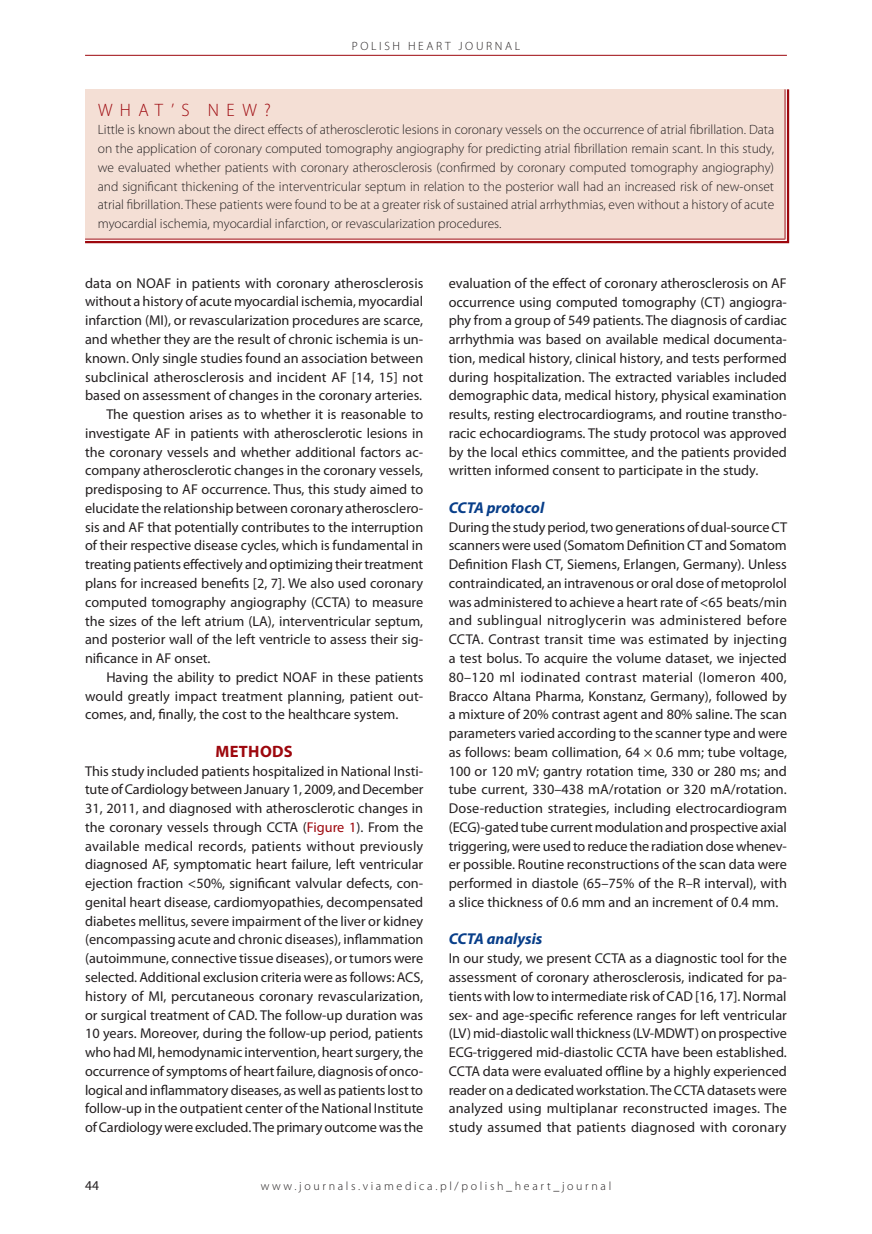
<style>
.page{position:relative;width:872px;height:1234px;background:#fff}
.page>*{position:absolute;margin:0;border:0;box-sizing:border-box;transform-origin:0 0}
.t1{font:300 18px "Myriad Pro";letter-spacing:.42em;color:#9d070d}
.t2{font:700 16.5px "Myriad Pro";letter-spacing:.02em;color:#9d070d}
.t3{font:italic 700 15.75px "Myriad Pro";color:#083e89}
.t4{font:14.25px/18.8px "Myriad Pro";color:#231f20;text-align:justify}
.t5{font:300 13.5px/18.8px "Myriad Pro";color:#231f20;text-align:justify}
.t6{font:13.5px "Myriad Pro";color:#231f20}
.t7{font:300 12px "Myriad Pro";letter-spacing:.22em;color:#231f20}
.s1{color:#9d070d}
</style>
<div class="page">
<hr style="left:85px;top:55px;width:702px;height:1px;background:#9d070d">
<div style="left:85px;top:89px;width:702px;height:152px;background:#f4dfd5"></div>
<svg style="left:785px;top:89px;width:2px;height:150px"></svg>
<hr style="left:85px;top:239px;width:704px;height:4px;background:#fff">
<hr style="left:784px;top:89px;width:1px;height:150px;background:#9d070d">
<hr style="left:787px;top:89px;width:2px;height:152px;background:#9d070d">
<hr style="left:85px;top:239px;width:700px;height:1px;background:#9d070d">
<hr style="left:85px;top:241px;width:704px;height:2px;background:#9d070d">
<p class="t7" style="left:352px;top:39px;width:170px">POLISH HEART JOURNAL</p>
<p class="t1" style="left:98px;top:100px;width:174px">WHAT’S NEW?</p>
<p class="t5" style="left:98px;top:121px;width:678px">Little is known about the direct effects of atherosclerotic lesions in coronary vessels on the occurrence of atrial fibrillation. Data on the application of coronary computed tomography angiography for predicting atrial fibrillation remain scant. In this study, we evaluated whether patients with coronary atherosclerosis (confirmed by coronary computed tomography angiography) and significant thickening of the interventricular septum in relation to the posterior wall had an increased risk of new-onset atrial fibrillation. These patients were found to be at a greater risk of sustained atrial arrhythmias, even without a history of acute myocardial ischemia, myocardial infarction, or revascularization procedures.</p>
<p class="t4" style="left:85px;top:274px;width:340px">data on NOAF in patients with coronary atherosclerosis</p>
<p class="t4" style="left:85px;top:292px;width:339px">without a history of acute myocardial ischemia, myocardial</p>
<p class="t4" style="left:85px;top:311px;width:340px">infarction (MI), or revascularization procedures are scarce,</p>
<p class="t4" style="left:85px;top:330px;width:339px">and whether they are the result of chronic ischemia is un-</p>
<p class="t4" style="left:85px;top:349px;width:340px">known. Only single studies found an association between</p>
<p class="t4" style="left:85px;top:367px;width:340px">subclinical atherosclerosis and incident AF [14, 15] not</p>
<p class="t4" style="left:85px;top:386px;width:338px">based on assessment of changes in the coronary arteries.</p>
<p class="t4" style="left:106px;top:405px;width:318px">The question arises as to whether it is reasonable to</p>
<p class="t4" style="left:85px;top:424px;width:340px">investigate AF in patients with atherosclerotic lesions in</p>
<p class="t4" style="left:85px;top:442px;width:340px">the coronary vessels and whether additional factors ac-</p>
<p class="t4" style="left:85px;top:461px;width:340px">company atherosclerotic changes in the coronary vessels,</p>
<p class="t4" style="left:85px;top:480px;width:340px">predisposing to AF occurrence. Thus, this study aimed to</p>
<p class="t4" style="left:85px;top:499px;width:340px">elucidate the relationship between coronary atherosclero-</p>
<p class="t4" style="left:85px;top:517px;width:340px">sis and AF that potentially contributes to the interruption</p>
<p class="t4" style="left:85px;top:536px;width:339px">of their respective disease cycles, which is fundamental in</p>
<p class="t4" style="left:85px;top:555px;width:339px">treating patients effectively and optimizing their treatment</p>
<p class="t4" style="left:85px;top:574px;width:340px">plans for increased benefits [2, 7]. We also used coronary</p>
<p class="t4" style="left:85px;top:592px;width:340px">computed tomography angiography (CCTA) to measure</p>
<p class="t4" style="left:85px;top:611px;width:340px">the sizes of the left atrium (LA), interventricular septum,</p>
<p class="t4" style="left:85px;top:630px;width:340px">and posterior wall of the left ventricle to assess their sig-</p>
<p class="t4" style="left:85px;top:649px;width:127px">nificance in AF onset.</p>
<p class="t4" style="left:106px;top:667px;width:318px">Having the ability to predict NOAF in these patients</p>
<p class="t4" style="left:85px;top:686px;width:340px">would greatly impact treatment planning, patient out-</p>
<p class="t4" style="left:85px;top:705px;width:315px">comes, and, finally, the cost to the healthcare system.</p>
<p class="t2" style="left:215px;top:741px;width:79px">METHODS</p>
<p class="t4" style="left:85px;top:761px;width:340px">This study included patients hospitalized in National Insti&shy;tute of Cardiology between January 1, 2009, and December 31, 2011, and diagnosed with atherosclerotic changes in the coronary vessels through CCTA (<span class="s1">Figure 1</span>). From the available medical records, patients without previously diagnosed AF, symptomatic heart failure, left ventricular ejection fraction &lt;50%, significant valvular defects, con&shy;genital heart disease, cardiomyopathies, decompensated diabetes mellitus, severe impairment of the liver or kidney (encompassing acute and chronic diseases), inflammation (autoimmune, connective tissue diseases), or tumors were selected. Additional exclusion criteria were as follows: ACS, history of MI, percutaneous coronary revascularization, or surgical treatment of CAD. The follow-up duration was 10 years. Moreover, during the follow-up period, patients who had MI, hemodynamic intervention, heart surgery, the occurrence of symptoms of heart failure, diagnosis of onco&shy;logical and inflammatory diseases, as well as patients lost to follow-up in the outpatient center of the National Institute of Cardiology were excluded. The primary outcome was the</p>
<p class="t4" style="left:449px;top:274px;width:340px">evaluation of the effect of coronary atherosclerosis on AF occurrence using computed tomography (CT) angiogra&shy;phy from a group of 549 patients. The diagnosis of cardiac arrhythmia was based on available medical documenta&shy;tion, medical history, clinical history, and tests performed during hospitalization. The extracted variables included demographic data, medical history, physical examination results, resting electrocardiograms, and routine transtho&shy;racic echocardiograms. The study protocol was approved by the local ethics committee, and the patients provided written informed consent to participate in the study.</p>
<p class="t3" style="left:449px;top:498px;width:97px">CCTA protocol</p>
<p class="t4" style="left:449px;top:517px;width:340px">During the study period, two generations of dual-source CT scanners were used (Somatom Definition CT and Somatom Definition Flash CT, Siemens, Erlangen, Germany). Unless contraindicated, an intravenous or oral dose of metoprolol was administered to achieve a heart rate of &lt;65 beats/min and sublingual nitroglycerin was administered before CCTA. Contrast transit time was estimated by injecting a test bolus. To acquire the volume dataset, we injected 80–120 ml iodinated contrast material (Iomeron 400, Bracco Altana Pharma, Konstanz, Germany), followed by a mixture of 20% contrast agent and 80% saline. The scan parameters varied according to the scanner type and were as follows: beam collimation, 64 × 0.6 mm; tube voltage, 100 or 120 mV; gantry rotation time, 330 or 280 ms; and tube current, 330–438 mA/rotation or 320 mA/rotation.<br>Dose-reduction strategies, including electrocardiogram (ECG)-gated tube current modulation and prospective axial triggering, were used to reduce the radiation dose whenev&shy;er possible. Routine reconstructions of the scan data were performed in diastole (65–75% of the R–R interval), with a slice thickness of 0.6 mm and an increment of 0.4 mm.</p>
<p class="t3" style="left:449px;top:930px;width:95px">CCTA analysis</p>
<p class="t4" style="left:449px;top:949px;width:340px">In our study, we present CCTA as a diagnostic tool for the assessment of coronary atherosclerosis, indicated for pa&shy;tients with low to intermediate risk of CAD [16, 17]. Normal sex- and age-specific reference ranges for left ventricular (LV) mid-diastolic wall thickness (LV-MDWT) on prospective ECG-triggered mid-diastolic CCTA have been established.<br>CCTA data were evaluated offline by a highly experienced reader on a dedicated workstation. The CCTA datasets were analyzed using multiplanar reconstructed images. The study assumed that patients diagnosed with coronary</p>
<p class="t6" style="left:85px;top:1177px;width:15px">44</p>
<p class="t7" style="left:261px;top:1179px;width:352px">www.journals.viamedica.pl/polish_heart_journal</p>
</div>
